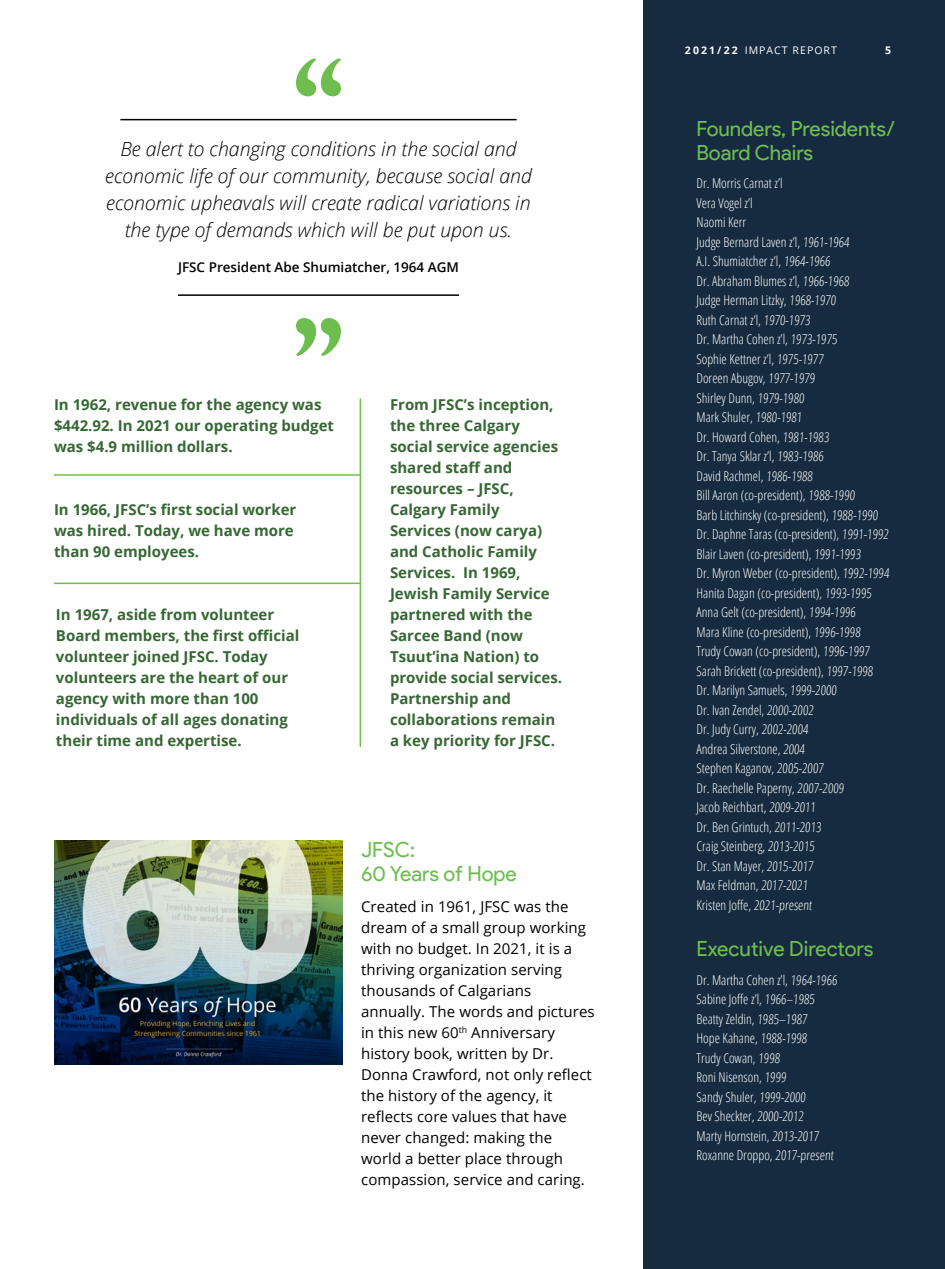
<style>
.page{position:relative;width:945px;height:1269px;background:#fff}
.page>*{position:absolute;margin:0;border:0;box-sizing:border-box;transform-origin:0 0}
.t1{font:21px/24px "Product Sans";color:#6dbe4f}
.t2{font:italic 300 19.5px/27px "Open Sans";color:#000;text-align:center}
.t3{font:700 15px/21px "Open Sans";color:#366734}
.t4{font:15px/21px "Open Sans";letter-spacing:.005em;color:#000}
.t5{font:300 13.5px/19.5px "Open Sans Condensed";color:#fff}
.t6{font:600 13.5px "Open Sans";color:#000}
.t7{font:10.5px "Open Sans";letter-spacing:.1em;color:#fff}
.t8{font:700 10.5px "Open Sans";color:#fff}
.s1{font-weight:700}
</style>
<div class="page">
<div style="left:644px;top:0;width:301px;height:1269px;background:#162b3f"></div>
<img style="left:54px;top:841px;width:289px;height:223px">
<hr style="left:54px;top:474px;width:306px;height:2px;background:#6dbe4f">
<hr style="left:54px;top:583px;width:306px;height:1px;background:#6dbe4f">
<hr style="left:360px;top:398px;width:1px;height:349px;background:#6dbe4f">
<hr style="left:120px;top:119px;width:397px;height:1px;background:#000">
<hr style="left:178px;top:294px;width:281px;height:2px;background:#000">
<svg style="left:296px;top:59px;width:45px;height:37px"></svg>
<svg style="left:296px;top:318px;width:45px;height:38px"></svg>
<h2 class="t2" style="left:105px;top:135px;width:428px">Be alert to changing conditions in the social and economic life of our community, because social and economic upheavals will create radical variations in the type of demands which will be put upon us.</h2>
<p class="t6" style="left:178px;top:258px;width:283px">JFSC President Abe Shumiatcher, 1964 AGM</p>
<p class="t3" style="left:54px;top:394px;width:282px">In 1962, revenue for the agency was $442.92. In 2021 our operating budget was $4.9 million dollars.</p>
<p class="t3" style="left:54px;top:499px;width:244px">In 1966, JFSC’s first social worker was hired. Today, we have more than 90 employees.</p>
<p class="t3" style="left:56px;top:604px;width:245px">In 1967, aside from volunteer<br>Board members, the first official volunteer joined JFSC. Today volunteers are the heart of our agency with more than 100 individuals of all ages donating their time and expertise.</p>
<p class="t3" style="left:390px;top:394px;width:174px">From JFSC’s inception, the three Calgary social service agencies shared staff and resources – JFSC,<br>Calgary Family<br>Services (now carya) and Catholic Family<br>Services. In 1969,<br>Jewish Family Service partnered with the<br>Sarcee Band (now<br>Tsuutʼina Nation) to provide social services.<br>Partnership and collaborations remain a key priority for JFSC.</p>
<h1 class="t1" style="left:361px;top:838px;width:157px">JFSC:<br>60 Years of Hope</h1>
<p class="t4" style="left:361px;top:896px;width:235px">Created in 1961, JFSC was the dream of a small group working with no budget. In 2021, it is a thriving organization serving thousands of Calgarians annually. The words and pictures in this new 60<sup>th</sup> Anniversary history book, written by Dr.<br>Donna Crawford, not only reflect the history of the agency, it reflects core values that have never changed: making the world a better place through compassion, service and caring.</p>
<p class="t7" style="left:685px;top:43px;width:154px"><span class="s1">2021/22</span> IMPACT REPORT</p>
<p class="t8" style="left:885px;top:43px;width:7px">5</p>
<h1 class="t1" style="left:696px;top:117px;width:200px">Founders, Presidents/<br>Board Chairs</h1>
<p class="t5" style="left:696px;top:173px;width:196px">Dr. Morris Carnat z’l<br>Vera Vogel z’l<br>Naomi Kerr<br>Judge Bernard Laven z’l, 1961-1964<br>A.I. Shumiatcher z’l, 1964-1966<br>Dr. Abraham Blumes z’l, 1966-1968<br>Judge Herman Litzky, 1968-1970<br>Ruth Carnat z’l, 1970-1973<br>Dr. Martha Cohen z’l, 1973-1975<br>Sophie Kettner z’l, 1975-1977<br>Doreen Abugov, 1977-1979<br>Shirley Dunn, 1979-1980<br>Mark Shuler, 1980-1981<br>Dr. Howard Cohen, 1981-1983<br>Dr. Tanya Sklar z’l, 1983-1986<br>David Rachmel, 1986-1988<br>Bill Aaron (co-president), 1988-1990<br>Barb Litchinsky (co-president), 1988-1990<br>Dr. Daphne Taras (co-president), 1991-1992<br>Blair Laven (co-president), 1991-1993<br>Dr. Myron Weber (co-president), 1992-1994<br>Hanita Dagan (co-president), 1993-1995<br>Anna Gelt (co-president), 1994-1996<br>Mara Kline (co-president), 1996-1998<br>Trudy Cowan (co-president), 1996-1997<br>Sarah Brickett (co-president), 1997-1998<br>Dr. Marilyn Samuels, 1999-2000<br>Dr. Ivan Zendel, 2000-2002<br>Dr. Judy Curry, 2002-2004<br>Andrea Silverstone, 2004<br>Stephen Kaganov, 2005-2007<br>Dr. Raechelle Paperny, 2007-2009<br>Jacob Reichbart, 2009-2011<br>Dr. Ben Grintuch, 2011-2013<br>Craig Steinberg, 2013-2015<br>Dr. Stan Mayer, 2015-2017<br>Max Feldman, 2017-2021<br>Kristen Joffe, 2021-present</p>
<h1 class="t1" style="left:697px;top:937px;width:178px">Executive Directors</h1>
<p class="t5" style="left:697px;top:970px;width:144px">Dr. Martha Cohen z’l, 1964-1966<br>Sabine Joffe z’l, 1966–1985<br>Beatty Zeldin, 1985–1987<br>Hope Kahane, 1988-1998<br>Trudy Cowan, 1998<br>Roni Nisenson, 1999<br>Sandy Shuler, 1999-2000<br>Bev Sheckter, 2000-2012<br>Marty Hornstein, 2013-2017<br>Roxanne Droppo, 2017-present</p>
</div>
